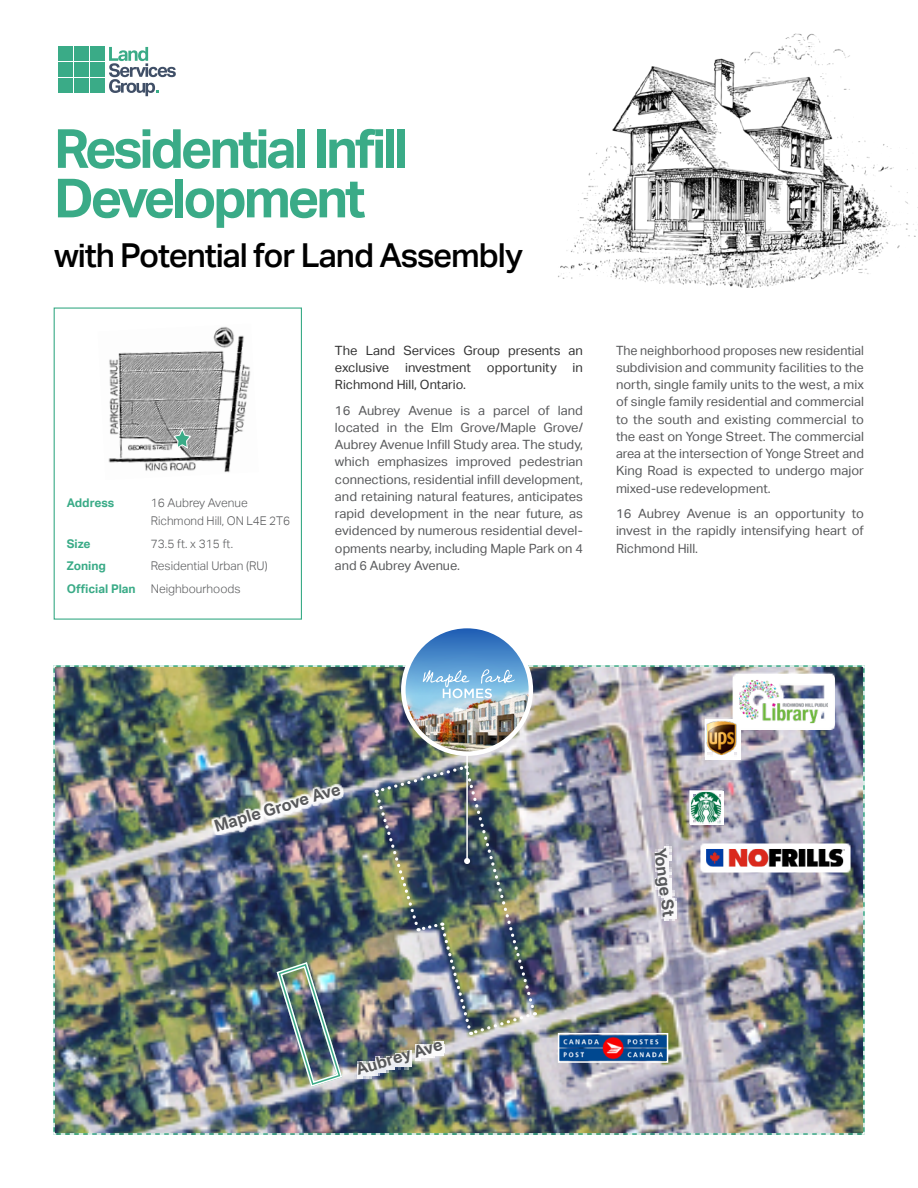
<style>
.page{position:relative;width:918px;height:1188px;background:#fff}
.page>*{position:absolute;margin:0;border:0;box-sizing:border-box;transform-origin:0 0}
.t1{font:700 54px/49.5px "Aktiv Grotesk";letter-spacing:-.06em;color:#3aab87}
.t2{font:500 33px "Aktiv Grotesk";letter-spacing:-.03em;color:#000}
.t3{font:700 16.5px "Aktiv Grotesk";color:#58595b}
.t4{font:12.75px/17.2px "Aktiv Grotesk";color:#58595b;text-align:justify}
.t5{font:12.75px/17.2px "Aktiv Grotesk";color:#333;text-align:justify}
.t6{font:300 12px/18px "Aktiv Grotesk";color:#58595b}
.t7{font:700 12px "Aktiv Grotesk";color:#3aab87}
</style>
<div class="page">
<img style="left:558px;top:34px;width:360px;height:254px">
<div style="left:54px;top:308px;width:248px;height:312px;border:1px solid #3aab87"></div>
<img style="left:411px;top:629px;width:113px;height:36px">
<img style="left:53px;top:665px;width:812px;height:470px">
<img style="left:108px;top:327px;width:143px;height:146px">
<svg style="left:173px;top:427px;width:19px;height:22px"></svg>
<svg style="left:109px;top:47px;width:67px;height:49px"></svg>
<div style="left:58px;top:47px;width:14px;height:14px;background:#3aab87"></div>
<div style="left:74px;top:47px;width:14px;height:14px;background:#3aab87"></div>
<div style="left:90px;top:47px;width:14px;height:14px;background:#3aab87"></div>
<div style="left:58px;top:79px;width:14px;height:14px;background:#3aab87"></div>
<div style="left:74px;top:79px;width:14px;height:14px;background:#3aab87"></div>
<div style="left:90px;top:79px;width:14px;height:14px;background:#3aab87"></div>
<div style="left:58px;top:63px;width:14px;height:14px;background:#3aab87"></div>
<div style="left:74px;top:63px;width:14px;height:14px;background:#3aab87"></div>
<div style="left:90px;top:63px;width:14px;height:14px;background:#3aab87"></div>
<h1 class="t1" style="left:54px;top:124px;width:356px">Residential Infill<br>Development</h1>
<h2 class="t2" style="left:54px;top:236px;width:471px">with Potential for Land Assembly</h2>
<p class="t7" style="left:67px;top:496px;width:49px">Address</p>
<p class="t6" style="left:151px;top:494px;width:141px">16 Aubrey Avenue<br>Richmond Hill, ON L4E 2T6</p>
<p class="t7" style="left:67px;top:537px;width:25px">Size</p>
<p class="t6" style="left:151px;top:535px;width:84px">73.5 ft. x 315 ft.</p>
<p class="t7" style="left:67px;top:559px;width:41px">Zoning</p>
<p class="t6" style="left:151px;top:557px;width:118px">Residential Urban (RU)</p>
<p class="t7" style="left:67px;top:582px;width:70px">Official Plan</p>
<p class="t6" style="left:151px;top:580px;width:91px">Neighbourhoods</p>
<p class="t5" style="left:335px;top:342px;width:250px">The Land Services Group presents an exclusive investment opportunity in Richmond Hill, Ontario.</p>
<p class="t4" style="left:335px;top:402px;width:250px">16 Aubrey Avenue is a parcel of land located in the Elm Grove/Maple Grove/ Aubrey Avenue Infill Study area. The study, which emphasizes improved pedestrian connections, residential infill development, and retaining natural features, anticipates rapid development in the near future, as evidenced by numerous residential devel&shy;opments nearby, including Maple Park on 4 and 6 Aubrey Avenue.</p>
<p class="t4" style="left:616px;top:342px;width:250px">The neighborhood proposes new residential subdivision and community facilities to the north, single family units to the west, a mix of single family residential and commercial to the south and existing commercial to the east on Yonge Street. The commercial area at the intersection of Yonge Street and King Road is expected to undergo major mixed-use redevelopment.</p>
<p class="t4" style="left:616px;top:505px;width:249px">16 Aubrey Avenue is an opportunity to invest in the rapidly intensifying heart of Richmond Hill.</p>
<p class="t3" style="left:212px;top:818px;width:133px;rotate:-17deg">Maple Grove Ave</p>
<p class="t3" style="left:354px;top:1061px;width:91px;rotate:-17deg">Aubrey Ave</p>
<p class="t3" style="left:669px;top:847px;width:71px;rotate:82deg">Yonge St</p>
</div>
